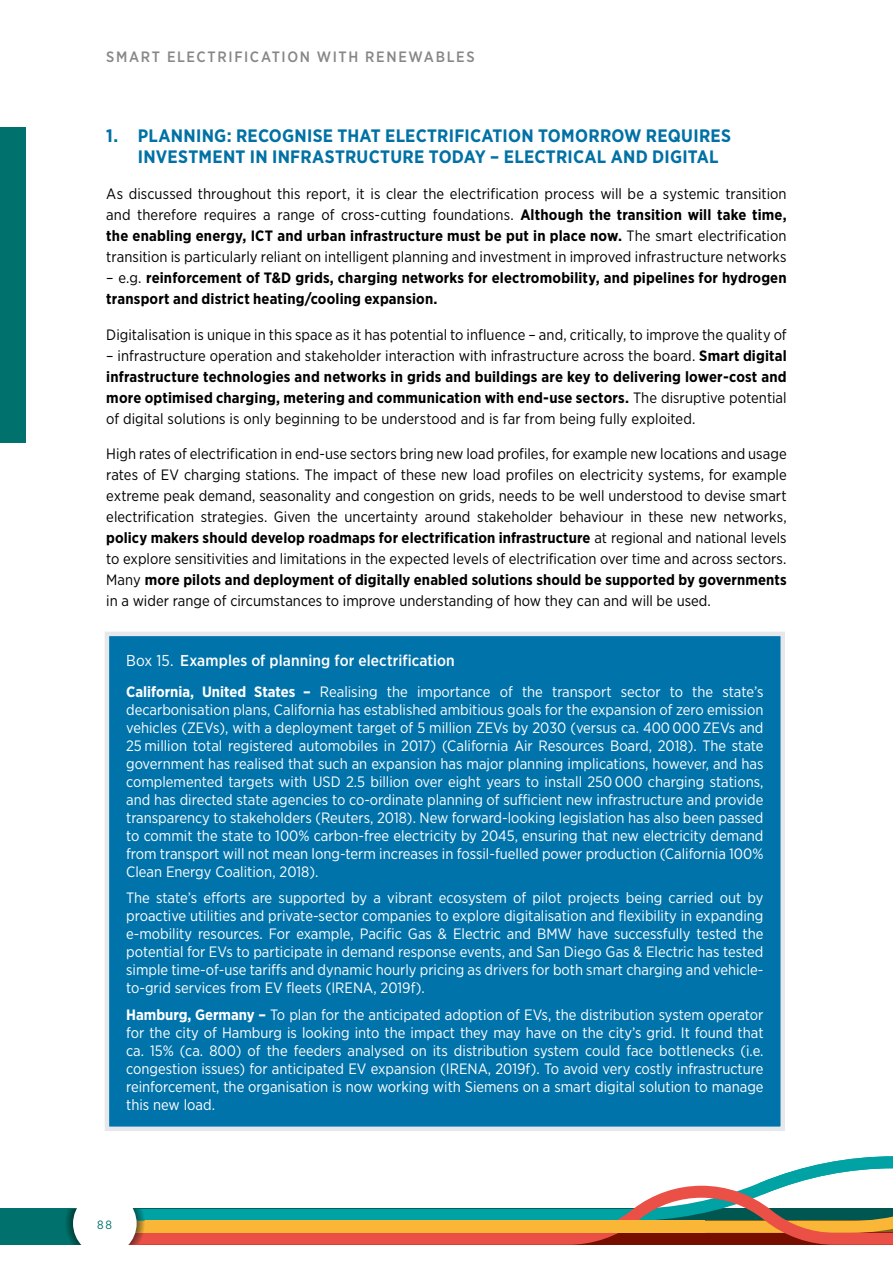
<style>
.page{position:relative;width:893px;height:1263px;background:#fff}
.page>*{position:absolute;margin:0;border:0;box-sizing:border-box;transform-origin:0 0}
.t1{font:700 18px/21px "Gotham Narrow";letter-spacing:.015em;color:#0071a5}
.t2{font:500 15.75px "Gotham Narrow";letter-spacing:.005em;color:#fff}
.t3{font:15px/18px "Gotham Narrow";color:#fff;text-align:justify}
.t4{font:15px/21px "Gotham Narrow";letter-spacing:.005em;color:#000;text-align:justify}
.t5{font:700 15px/21px "Gotham Narrow";letter-spacing:.01em;color:#000}
.t6{font:500 15px "Gotham Narrow";letter-spacing:.11em;color:#878787}
.t7{font:12px "Gotham Narrow";color:#00716c}
.s1{font-weight:700}
.s2{font-weight:400}
</style>
<div class="page">
<div style="left:0;top:1209px;width:113px;height:36px;background:#00716c"></div>
<svg style="left:133px;top:1186px;width:760px;height:59px"></svg>
<svg style="left:758px;top:1156px;width:135px;height:38px"></svg>
<div style="left:123px;top:1221px;width:581px;height:12px;background:#fab637"></div>
<img style="left:66px;top:1209px;width:15px;height:36px">
<img style="left:129px;top:1209px;width:16px;height:36px">
<div style="left:73px;top:1192px;width:64px;height:63px;background:#fff;border-radius:50%"></div>
<div style="left:0;top:128px;width:26px;height:315px;background:#00716c"></div>
<div style="left:105px;top:632px;width:680px;height:499px;background:#0073ab"></div>
<p class="t6" style="left:106px;top:47px;width:370px">SMART ELECTRIFICATION WITH RENEWABLES</p>
<p class="t1" style="left:138px;top:125px;width:595px;text-indent:-32px">1. PLANNING: RECOGNISE THAT ELECTRIFICATION TOMORROW REQUIRES<br>INVESTMENT IN INFRASTRUCTURE TODAY – ELECTRICAL AND DIGITAL</p>
<p class="t4" style="left:106px;top:183px;width:682px">As discussed throughout this report, it is clear the electrification process will be a systemic transition and therefore requires a range of cross-cutting foundations. <span class="s1">Although the transition will take time, the enabling energy, ICT and urban infrastructure must be put in place now.</span> The smart electrification transition is particularly reliant on intelligent planning and investment in improved infrastructure networks</p>
<p class="t5" style="left:106px;top:267px;width:682px"><span class="s2">– e.g.</span> reinforcement of T&amp;D grids, charging networks for electromobility, and pipelines for hydrogen transport and district heating/cooling expansion.</p>
<p class="t4" style="left:106px;top:323px;width:682px">Digitalisation is unique in this space as it has potential to influence – and, critically, to improve the quality of</p>
<p class="t4" style="left:106px;top:344px;width:682px">– infrastructure operation and stakeholder interaction with infrastructure across the board. <span class="s1">Smart digital infrastructure technologies and networks in grids and buildings are key to delivering lower-cost and more optimised charging, metering and communication with end-use sectors.</span> The disruptive potential of digital solutions is only beginning to be understood and is far from being fully exploited.</p>
<p class="t4" style="left:106px;top:443px;width:682px">High rates of electrification in end-use sectors bring new load profiles, for example new locations and usage rates of EV charging stations. The impact of these new load profiles on electricity systems, for example extreme peak demand, seasonality and congestion on grids, needs to be well understood to devise smart electrification strategies. Given the uncertainty around stakeholder behaviour in these new networks, <span class="s1">policy makers should develop roadmaps for electrification infrastructure</span> at regional and national levels to explore sensitivities and limitations in the expected levels of electrification over time and across sectors.<br>Many <span class="s1">more pilots and deployment of digitally enabled solutions should be supported by governments </span>in a wider range of circumstances to improve understanding of how they can and will be used.</p>
<p class="t2" style="left:126px;top:650px;width:330px"><span class="s2">Box 15.</span> Examples of planning for electrification</p>
<p class="t3" style="left:126px;top:682px;width:639px"><span class="s1">California, United States –</span> Realising the importance of the transport sector to the state’s decarbonisation plans, California has established ambitious goals for the expansion of zero emission vehicles (ZEVs), with a deployment target of 5 million ZEVs by 2030 (versus ca. 400 000 ZEVs and 25 million total registered automobiles in 2017) (California Air Resources Board, 2018). The state government has realised that such an expansion has major planning implications, however, and has complemented targets with USD 2.5 billion over eight years to install 250 000 charging stations, and has directed state agencies to co-ordinate planning of sufficient new infrastructure and provide transparency to stakeholders (Reuters, 2018). New forward-looking legislation has also been passed to commit the state to 100% carbon-free electricity by 2045, ensuring that new electricity demand from transport will not mean long-term increases in fossil-fuelled power production (California 100% Clean Energy Coalition, 2018).</p>
<p class="t3" style="left:126px;top:888px;width:639px">The state’s efforts are supported by a vibrant ecosystem of pilot projects being carried out by proactive utilities and private-sector companies to explore digitalisation and flexibility in expanding e-mobility resources. For example, Pacific Gas &amp; Electric and BMW have successfully tested the potential for EVs to participate in demand response events, and San Diego Gas &amp; Electric has tested simple time-of-use tariffs and dynamic hourly pricing as drivers for both smart charging and vehicle&shy;to-grid services from EV fleets (IRENA, 2019f).</p>
<p class="t3" style="left:126px;top:1005px;width:639px"><span class="s1">Hamburg, Germany –</span> To plan for the anticipated adoption of EVs, the distribution system operator for the city of Hamburg is looking into the impact they may have on the city’s grid. It found that ca. 15% (ca. 800) of the feeders analysed on its distribution system could face bottlenecks (i.e. congestion issues) for anticipated EV expansion (IRENA, 2019f). To avoid very costly infrastructure reinforcement, the organisation is now working with Siemens on a smart digital solution to manage this new load.</p>
<p class="t7" style="left:97px;top:1218px;width:16px">88</p>
</div>
